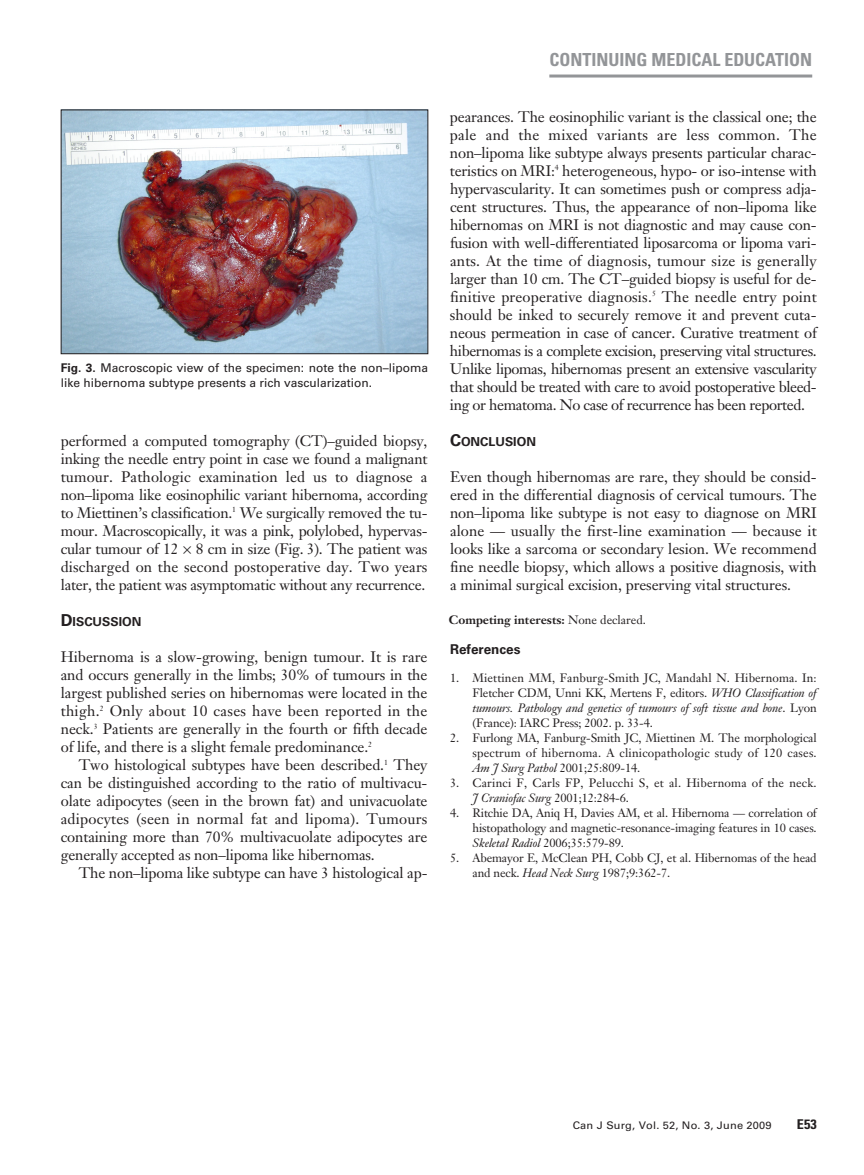
<style>
.page{position:relative;width:864px;height:1175px;background:#fff}
.page>*{position:absolute;margin:0;border:0;box-sizing:border-box;transform-origin:0 0}
.t1{font:700 condensed 18px "Univers";color:#939598}
.t2{font:15px/18px "Janson Text";letter-spacing:-.01em;color:#231f20;text-align:justify}
.t3{font:700 13.5px "Univers";color:#231f20}
.t4{font:700 condensed 13.5px "Univers";color:#231f20;scale:1.05 1}
.t5{font:700 12.3px "Univers";color:#231f20}
.t6{font:12px/15px "Janson Text";letter-spacing:-.01em;color:#231f20;text-align:justify}
.t7{font:12px/14.2px "Univers";color:#231f20}
.t8{font:12px/15px "Janson Text";letter-spacing:.015em;color:#231f20}
.t9{font:700 12px "Janson Text";color:#231f20}
.t10{font:10.5px "Univers";letter-spacing:.015em;color:#231f20;scale:1.05 1}
.s1{font-weight:700}
.s2{font-size:16.5px}
.s3{font-weight:400}
.s4{font-style:italic}
</style>
<div class="page">
<hr style="left:549px;top:74px;width:263px;height:3px;background:#939598">
<img style="left:63px;top:112px;width:363px;height:240px">
<div style="left:61px;top:110px;width:367px;height:244px;border:1px solid #231f20"></div>
<p class="t7" style="left:61px;top:362px;width:369px"><span class="s1">Fig. 3.</span> Macroscopic view of the specimen: note the non–lipoma like hibernoma subtype presents a rich vascularization.</p>
<p class="t2" style="left:61px;top:433px;width:368px">performed a computed tomography (CT)–guided biopsy, inking the needle entry point in case we found a malignant tumour. Pathologic examination led us to diagnose a non–lipoma like eosinophilic variant hibernoma, according to Miettinen’s classification.<sup>1</sup> We surgically removed the tu&shy;mour. Macroscopically, it was a pink, polylobed, hypervas&shy;cular tumour of 12 8 cm in size (Fig. 3). The patient was discharged on the second postoperative day. Two years later, the patient was asymptomatic without any recurrence.</p>
<p class="t5" style="left:61px;top:617px;width:82px"><span class="s2">D</span>ISCUSSION</p>
<p class="t2" style="left:61px;top:649px;width:368px">Hibernoma is a slow-growing, benign tumour. It is rare and occurs generally in the limbs; 30% of tumours in the largest published series on hibernomas were located in the thigh.<sup>2</sup> Only about 10 cases have been reported in the neck.<sup>3</sup> Patients are generally in the fourth or fifth decade of life, and there is a slight female predominance.<sup>2</sup></p>
<p class="t2" style="left:61px;top:757px;width:368px;text-indent:18px">Two histological subtypes have been described.<sup>1</sup> They can be distinguished according to the ratio of multivacu&shy;olate adipocytes (seen in the brown fat) and univacuolate adipocytes (seen in normal fat and lipoma). Tumours containing more than 70% multivacuolate adipocytes are generally accepted as non–lipoma like hibernomas.</p>
<p class="t2" style="left:79px;top:865px;width:350px">The non–lipoma like subtype can have 3 histological ap-</p>
<p class="t1" style="left:549px;top:52px;width:264px">CONTINUING MEDICAL EDUCATION</p>
<p class="t2" style="left:450px;top:109px;width:368px">pearances. The eosinophilic variant is the classical one; the pale and the mixed variants are less common. The non–lipoma like subtype always presents particular charac&shy;teristics on MRI:<sup>4</sup> heterogeneous, hypo- or iso-intense with hypervascularity. It can sometimes push or compress adja&shy;cent structures. Thus, the appearance of non–lipoma like hibernomas on MRI is not diagnostic and may cause con&shy;fusion with well-differentiated liposarcoma or lipoma vari&shy;ants. At the time of diagnosis, tumour size is generally larger than 10 cm. The CT–guided biopsy is useful for de&shy;finitive preoperative diagnosis.<sup>5</sup> The needle entry point should be inked to securely remove it and prevent cuta&shy;neous permeation in case of cancer. Curative treatment of hibernomas is a complete excision, preserving vital structures.<br>Unlike lipomas, hibernomas present an extensive vascularity that should be treated with care to avoid postoperative bleed&shy;ing or hematoma. No case of recurrence has been reported.</p>
<p class="t5" style="left:450px;top:437px;width:87px"><span class="s2">C</span>ONCLUSION</p>
<p class="t2" style="left:450px;top:469px;width:368px">Even though hibernomas are rare, they should be consid&shy;ered in the differential diagnosis of cervical tumours. The non–lipoma like subtype is not easy to diagnose on MRI alone — usually the first-line examination — because it looks like a sarcoma or secondary lesion. We recommend fine needle biopsy, which allows a positive diagnosis, with a minimal surgical excision, preserving vital structures.</p>
<p class="t9" style="left:449px;top:614px;width:199px">Competing interests: <span class="s3">None declared.</span></p>
<p class="t3" style="left:450px;top:644px;width:72px">References</p>
<p class="t6" style="left:472px;top:672px;width:346px;text-indent:-22px">1. Miettinen MM, Fanburg-Smith JC, Mandahl N. Hibernoma. In:<br>Fletcher CDM, Unni KK, Mertens F, editors. <span class="s4">WHO Classification of tumours. Pathology and genetics of tumours of soft tissue and bone</span>. Lyon (France): IARC Press; 2002. p. 33-4.</p>
<p class="t6" style="left:472px;top:732px;width:346px;text-indent:-22px">2. Furlong MA, Fanburg-Smith JC, Miettinen M. The morphological spectrum of hibernoma. A clinicopathologic study of 120 cases.<br><span class="s4">Am J Surg Pathol</span> 2001;25:809-14.</p>
<p class="t8" style="left:472px;top:777px;width:346px;text-indent:-22px">3. Carinci F, Carls FP, Pelucchi S, et al. Hibernoma of the neck.<br><span class="s4">J Craniofac Surg</span> 2001;12:284-6.</p>
<p class="t6" style="left:472px;top:807px;width:346px;text-indent:-22px">4. Ritchie DA, Aniq H, Davies AM, et al. Hibernoma — correlation of histopathology and magnetic-resonance-imaging features in 10 cases.<br><span class="s4">Skeletal Radiol</span> 2006;35:579-89.</p>
<p class="t6" style="left:472px;top:852px;width:346px;text-indent:-22px">5. Abemayor E, McClean PH, Cobb CJ, et al. Hibernomas of the head and neck. <span class="s4">Head Neck Surg</span> 1987;9:362-7.</p>
<p class="t10" style="left:573px;top:1121px;width:191px">Can J Surg, Vol. 52, No. 3, June 2009</p>
<p class="t4" style="left:797px;top:1119px;width:21px">E53</p>
</div>
